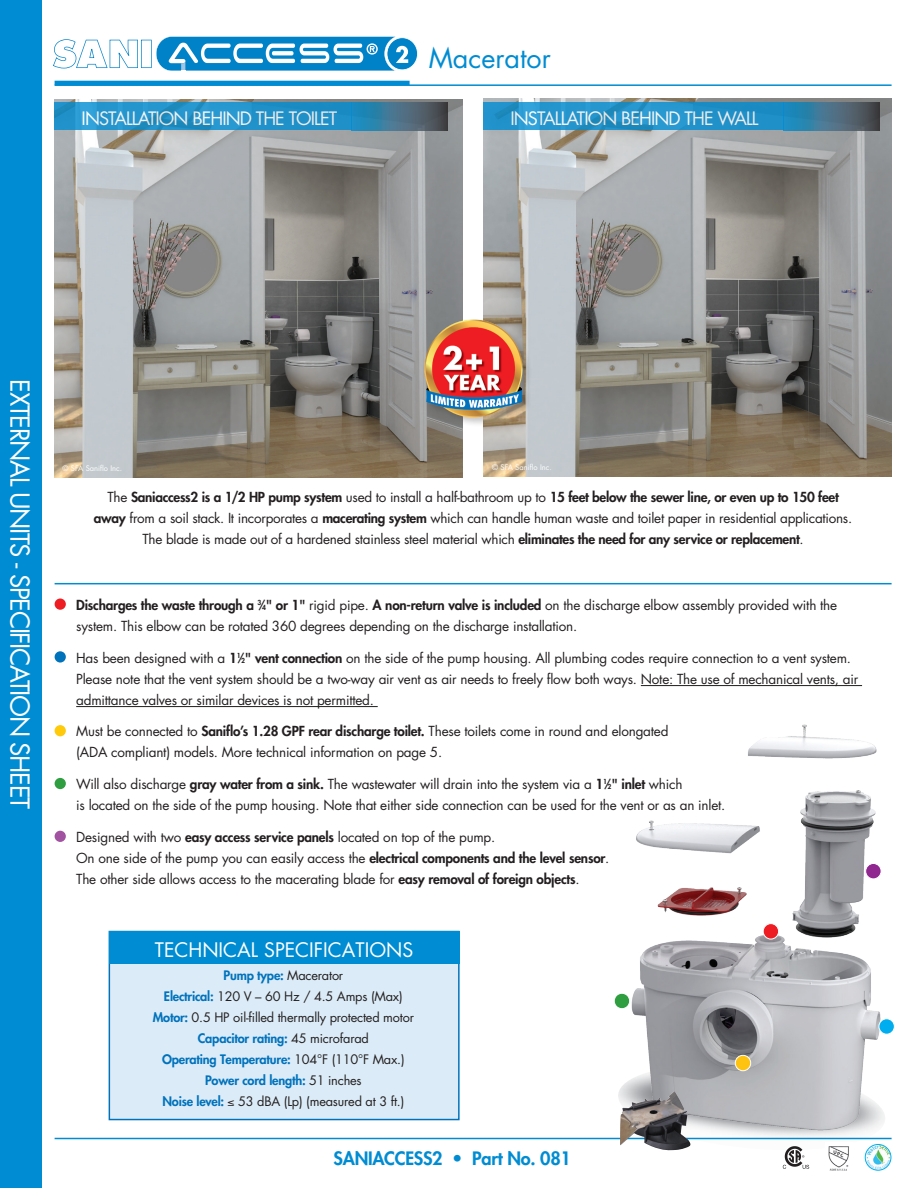
<style>
.page{position:relative;width:918px;height:1188px;background:#fff}
.page>*{position:absolute;margin:0;border:0;box-sizing:border-box;transform-origin:0 0}
.t1{font:27px "Futura";color:#008cd2}
.Copy{font:25.5px "Futura";letter-spacing:-.05em;color:#fff}
.t2{font:19.5px "Futura";color:#fff}
.t3{font:18px "Futura";letter-spacing:-.05em;color:#fff}
.t4{font:800 18px "Futura";letter-spacing:-.015em;color:#008cd2}
.Bullet{font:13.5px/21px "Futura";letter-spacing:-.015em;color:#231f20}
.Copy-2{font:13.5px/21px "Futura";letter-spacing:-.02em;color:#231f20;text-align:center}
.t5{font:12.75px "Futura";letter-spacing:-.015em;color:#231f20}
.t6{font:800 12.75px "Futura";letter-spacing:-.015em;color:#0072bc}
.t7{font:7.5px "Futura";color:#fff}
.s1{font-weight:800}
.s2{font-weight:800;font-size:6.75px}
.s3{font-weight:400;color:#231f20}
.s4{font-weight:800;color:#0072bc}
</style>
<div class="page">
<div style="left:109px;top:931px;width:351px;height:189px;background:#dbebf7;border:2px solid #0072bc"></div>
<div style="left:109px;top:932px;width:351px;height:32px;background:#008cd2"></div>
<hr style="left:641px;top:685px;width:221px;height:1px;background:#231f20">
<hr style="left:76px;top:706px;width:302px;height:1px;background:#231f20">
<div style="left:55px;top:598px;width:11px;height:12px;background:#ee1d23;border-radius:50%"></div>
<div style="left:55px;top:651px;width:11px;height:12px;background:#0072bc;border-radius:50%"></div>
<div style="left:55px;top:725px;width:11px;height:11px;background:#feca0a;border-radius:50%"></div>
<div style="left:55px;top:778px;width:11px;height:11px;background:#2f9e40;border-radius:50%"></div>
<div style="left:55px;top:831px;width:11px;height:11px;background:#a153a1;border-radius:50%"></div>
<img style="left:55px;top:99px;width:408px;height:378px">
<img style="left:483px;top:99px;width:409px;height:378px">
<svg style="left:53px;top:36px;width:365px;height:35px"></svg>
<hr style="left:55px;top:84px;width:837px;height:2px;background:#008cd2">
<hr style="left:55px;top:81px;width:355px;height:4px;background:#008cd2">
<hr style="left:55px;top:583px;width:837px;height:1px;background:#008cd2">
<hr style="left:55px;top:1138px;width:837px;height:1px;background:#008cd2">
<svg style="left:55px;top:103px;width:297px;height:27px;background:#2292ca"></svg>
<svg style="left:483px;top:103px;width:300px;height:27px;background:#2292ca"></svg>
<svg style="left:352px;top:103px;width:96px;height:27px;background:#3f6e87"></svg>
<svg style="left:783px;top:103px;width:96px;height:27px;background:#3e6e88"></svg>
<div style="left:0;top:0;width:41px;height:1188px;background:#008cd2"></div>
<img style="left:624px;top:724px;width:269px;height:423px">
<div style="left:763px;top:924px;width:16px;height:15px;background:#ee1d23;border-radius:50%"></div>
<div style="left:763px;top:923px;width:16px;height:16px;border:1px solid #fff;border-radius:50%"></div>
<div style="left:614px;top:993px;width:16px;height:16px;background:#2f9e40;border-radius:50%"></div>
<div style="left:614px;top:993px;width:16px;height:16px;border:1px solid #fff;border-radius:50%"></div>
<div style="left:879px;top:1019px;width:15px;height:15px;background:#00aeef;border-radius:50%"></div>
<div style="left:879px;top:1018px;width:16px;height:17px;border:1px solid #fff;border-radius:50%"></div>
<div style="left:866px;top:863px;width:15px;height:16px;background:#90268f;border-radius:50%"></div>
<div style="left:865px;top:863px;width:16px;height:16px;border:1px solid #fff;border-radius:50%"></div>
<div style="left:735px;top:1055px;width:16px;height:16px;background:#fec210;border-radius:50%"></div>
<div style="left:735px;top:1055px;width:16px;height:16px;border:1px solid #fff;border-radius:50%"></div>
<img style="left:620px;top:1091px;width:71px;height:60px">
<img style="left:781px;top:1143px;width:29px;height:26px">
<img style="left:825px;top:1142px;width:27px;height:29px">
<img style="left:865px;top:1144px;width:26px;height:26px;border-radius:13px">
<div style="left:865px;top:1144px;width:26px;height:27px;border:1px solid #00aeef;border-radius:50%"></div>
<div style="left:422px;top:317px;width:111px;height:110px;background:#231f20;opacity:.25"></div>
<img style="left:424px;top:319px;width:100px;height:99px">
<p class="t1" style="left:429px;top:40px;width:123px">Macerator</p>
<h3 class="t3" style="left:82px;top:106px;width:257px">INSTALLATION BEHIND THE TOILET</h3>
<h3 class="t3" style="left:510px;top:106px;width:250px">INSTALLATION BEHIND THE WALL</h3>
<p class="Copy" style="left:37px;top:379px;width:431px;rotate:90deg">EXTERNAL UNITS - SPECIFICATION SHEET</p>
<p class="t7" style="left:63px;top:463px;width:61px">© SFA Saniflo Inc.</p>
<p class="t7" style="left:492px;top:463px;width:61px">© SFA Saniflo Inc.</p>
<p class="Copy-2" style="left:94px;top:486px;width:760px">The <span class="s1">Saniaccess2 is a 1/2 HP pump system</span> used to install a half-bathroom up to <span class="s1">15 feet below the sewer line, or even up to 150 feet away</span> from a soil stack. It incorporates a <span class="s1">macerating system</span> which can handle human waste and toilet paper in residential applications.<br>The blade is made out of a hardened stainless steel material which <span class="s1">eliminates the need for any service or replacement</span>.</p>
<p class="Bullet" style="left:76px;top:594px;width:763px"><span class="s1">Discharges the waste through a</span> <sup>3</sup><span class="s1">⁄</span><span class="s2">4</span><span class="s1">" or 1"</span> rigid pipe. <span class="s1">A non-return valve is included</span> on the discharge elbow assembly provided with the system. This elbow can be rotated 360 degrees depending on the discharge installation.</p>
<p class="Bullet" style="left:76px;top:647px;width:784px">Has been designed with a <span class="s1">1</span><sup>1</sup><span class="s1">⁄</span><span class="s2">2</span><span class="s1">" vent connection</span> on the side of the pump housing. All plumbing codes require connection to a vent system.<br>Please note that the vent system should be a two-way air vent as air needs to freely flow both ways. Note: The use of mechanical vents, air admittance valves or similar devices is not permitted.</p>
<p class="Bullet" style="left:76px;top:721px;width:594px">Must be connected to <span class="s1">Saniflo’s 1.28 GPF rear discharge toilet.</span> These toilets come in round and elongated (ADA compliant) models. More technical information on page 5.</p>
<p class="Bullet" style="left:76px;top:773px;width:651px">Will also discharge <span class="s1">gray water from a sink.</span> The wastewater will drain into the system via a <span class="s1">1</span><sup>1</sup><span class="s1">⁄</span><span class="s2">2</span><span class="s1">" inlet</span> which<br>is located on the side of the pump housing. Note that either side connection can be used for the vent or as an inlet.</p>
<p class="Bullet" style="left:76px;top:826px;width:535px">Designed with two <span class="s1">easy access service panels</span> located on top of the pump.<br>On one side of the pump you can easily access the <span class="s1">electrical components and the level sensor</span>.<br>The other side allows access to the macerating blade for <span class="s1">easy removal of foreign objects</span>.</p>
<p class="t2" style="left:155px;top:936px;width:260px">TECHNICAL SPECIFICATIONS</p>
<p class="t6" style="left:224px;top:967px;width:121px">Pump type: <span class="s3">Macerator</span></p>
<p class="t5" style="left:164px;top:988px;width:240px"><span class="s4">Electrical:</span> 120 V – 60 Hz / 4.5 Amps (Max)</p>
<p class="t5" style="left:153px;top:1009px;width:263px"><span class="s4">Motor:</span> 0.5 HP oil-filled thermally protected motor</p>
<p class="t6" style="left:198px;top:1030px;width:173px">Capacitor rating: <span class="s3">45 microfarad</span></p>
<p class="t6" style="left:162px;top:1051px;width:244px">Operating Temperature: <span class="s3">104°F (110°F Max.)</span></p>
<p class="t6" style="left:205px;top:1072px;width:158px">Power cord length: <span class="s3">51 inches</span></p>
<p class="t5" style="left:162px;top:1092px;width:243px"><span class="s4">Noise level:</span> ≤ 53 dBA (Lp) (measured at 3 ft.)</p>
<p class="t4" style="left:334px;top:1147px;width:239px">SANIACCESS2 • Part No. 081</p>
</div>
